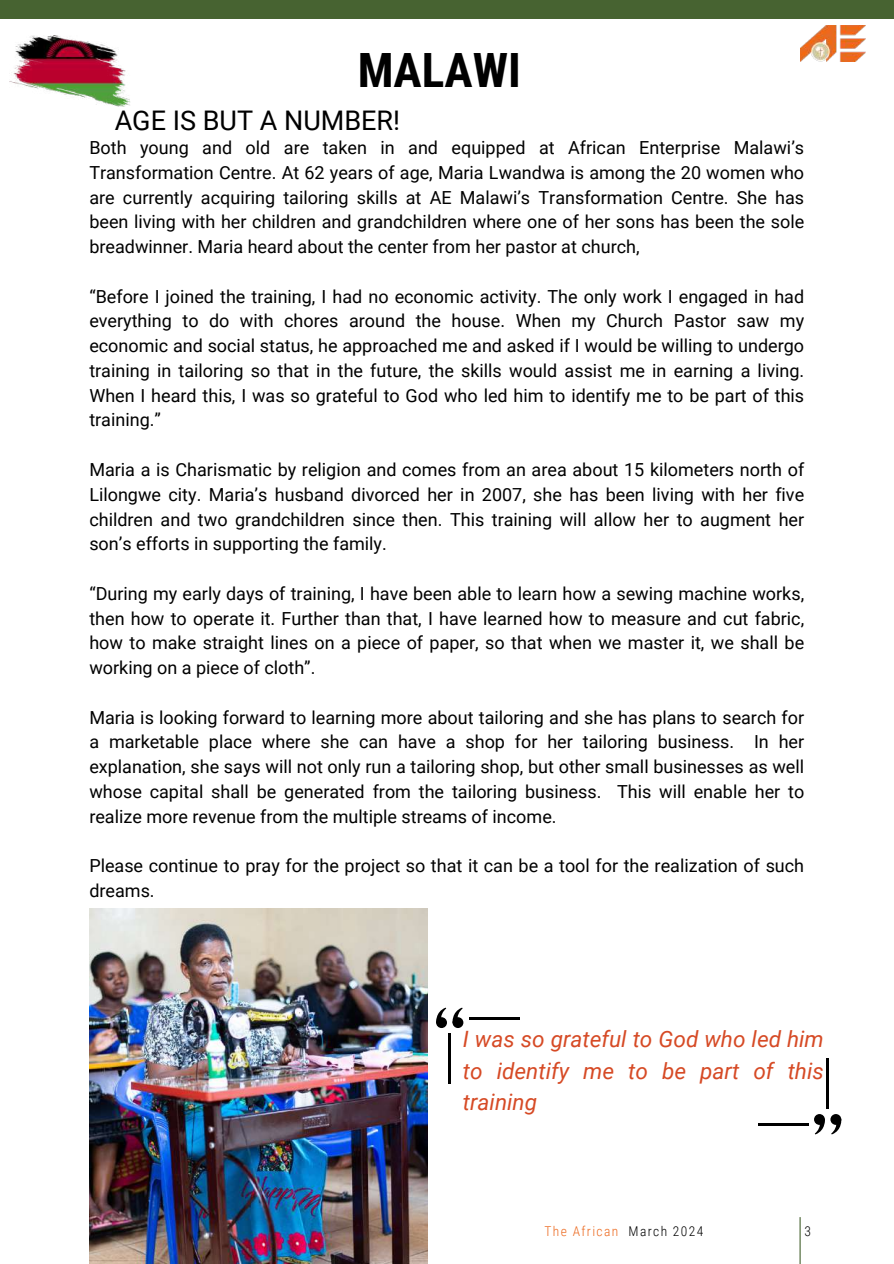
<style>
.page{position:relative;width:894px;height:1264px;background:#fff}
.page>*{position:absolute;margin:0;border:0;box-sizing:border-box;transform-origin:0 0}
.t1{font:700 47.25px "Roboto Condensed";color:#000}
.t2{font:27px "Roboto";color:#000}
.t3{font:italic 22.5px/31.5px "Roboto";color:#d64a25;text-align:justify}
.t4{font:18px/24.8px "Roboto";color:#000;text-align:justify}
.t5{font:300 13.5px "Roboto Condensed";letter-spacing:.1em;color:#ec6a20}
.t6{font:300 13.5px "Roboto Condensed";color:#000}
.s1{color:#000}
</style>
<div class="page">
<div style="left:0;top:0;width:893px;height:19px;background:#476331"></div>
<img style="left:800px;top:26px;width:65px;height:36px">
<img style="left:9px;top:36px;width:121px;height:70px">
<div style="left:452px;top:1017px;width:11px;height:11px;background:#000;border-radius:50%"></div>
<div style="left:436px;top:1017px;width:11px;height:11px;background:#000;border-radius:50%"></div>
<svg style="left:436px;top:1007px;width:26px;height:19px"></svg>
<hr style="left:448px;top:1033px;width:3px;height:51px;background:#000">
<hr style="left:469px;top:1016px;width:50px;height:3px;background:#000">
<svg style="left:814px;top:1115px;width:27px;height:19px"></svg>
<hr style="left:826px;top:1058px;width:2px;height:50px;background:#000">
<hr style="left:757px;top:1122px;width:51px;height:3px;background:#000">
<img style="left:89px;top:908px;width:338px;height:355px">
<hr style="left:799px;top:1217px;width:1px;height:46px;background:#476331">
<h1 class="t1" style="left:357px;top:43px;width:164px">MALAWI</h1>
<h2 class="t2" style="left:115px;top:105px;width:287px">AGE IS BUT A NUMBER!</h2>
<p class="t4" style="left:89px;top:135px;width:716px">Both young and old are taken in and equipped at African Enterprise Malawi’s Transformation Centre. At 62 years of age, Maria Lwandwa is among the 20 women who are currently acquiring tailoring skills at AE Malawi’s Transformation Centre. She has been living with her children and grandchildren where one of her sons has been the sole breadwinner. Maria heard about the center from her pastor at church,</p>
<p class="t4" style="left:89px;top:284px;width:716px">“Before I joined the training, I had no economic activity. The only work I engaged in had everything to do with chores around the house. When my Church Pastor saw my economic and social status, he approached me and asked if I would be willing to undergo training in tailoring so that in the future, the skills would assist me in earning a living.<br>When I heard this, I was so grateful to God who led him to identify me to be part of this training.”</p>
<p class="t4" style="left:89px;top:457px;width:716px">Maria a is Charismatic by religion and comes from an area about 15 kilometers north of Lilongwe city. Maria’s husband divorced her in 2007, she has been living with her five children and two grandchildren since then. This training will allow her to augment her son’s efforts in supporting the family.</p>
<p class="t4" style="left:89px;top:581px;width:716px">“During my early days of training, I have been able to learn how a sewing machine works, then how to operate it. Further than that, I have learned how to measure and cut fabric, how to make straight lines on a piece of paper, so that when we master it, we shall be working on a piece of cloth”.</p>
<p class="t4" style="left:89px;top:705px;width:716px">Maria is looking forward to learning more about tailoring and she has plans to search for a marketable place where she can have a shop for her tailoring business. In her explanation, she says will not only run a tailoring shop, but other small businesses as well whose capital shall be generated from the tailoring business. This will enable her to realize more revenue from the multiple streams of income.</p>
<p class="t4" style="left:89px;top:853px;width:716px">Please continue to pray for the project so that it can be a tool for the realization of such dreams.</p>
<p class="t3" style="left:463px;top:1023px;width:362px">I was so grateful to God who led him to identify me to be part of this training</p>
<p class="t5" style="left:544px;top:1223px;width:160px">The African <span class="s1">March 2024</span></p>
<p class="t6" style="left:804px;top:1223px;width:8px">3</p>
</div>
